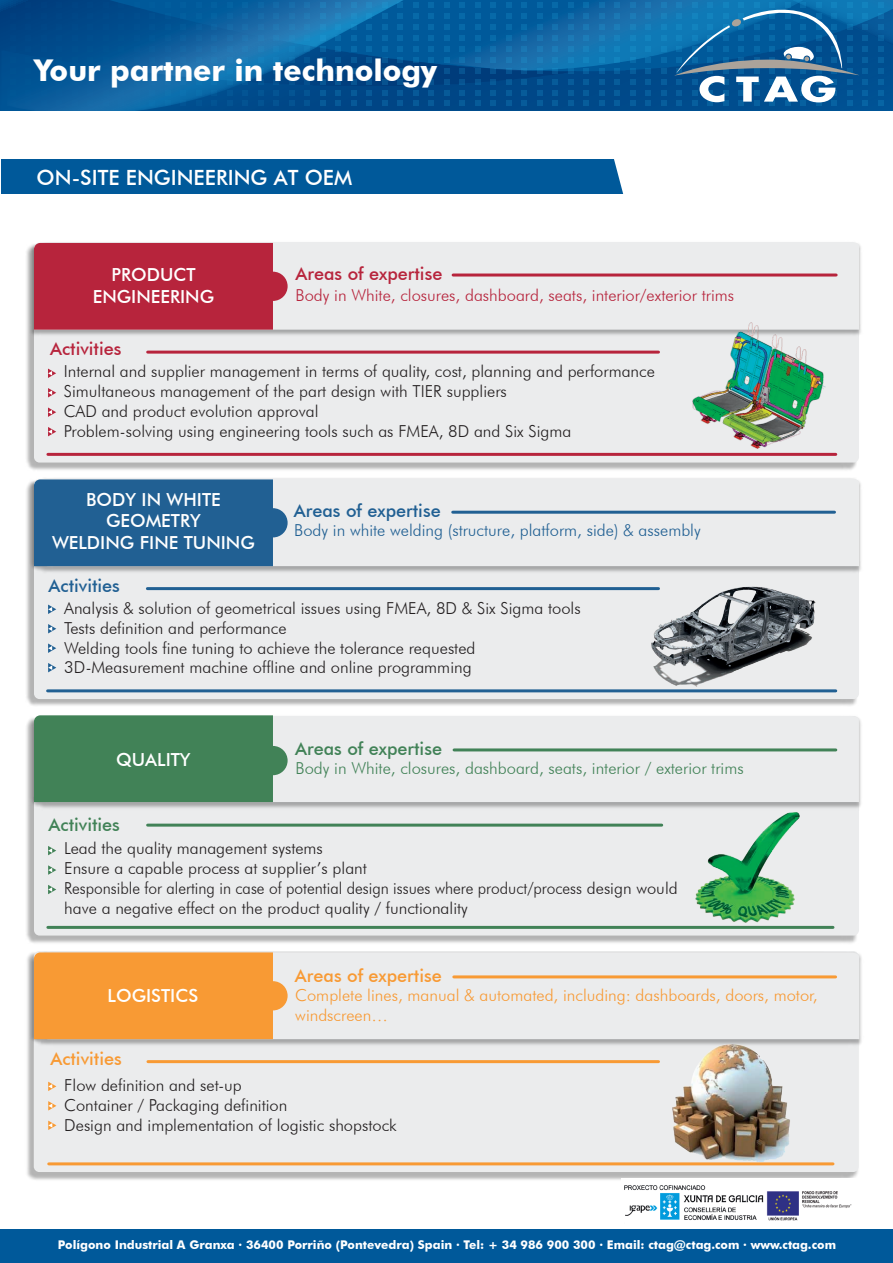
<style>
.page{position:relative;width:893px;height:1263px;background:#fff}
.page>*{position:absolute;margin:0;border:0;box-sizing:border-box;transform-origin:0 0}
.t1{font:700 30px "Futura BT";color:#fff}
.t2{font:500 21px "Futura BT";color:#fff}
.t3{font:500 18px/21.6px "Futura BT";color:#fff;text-align:center}
.t4{font:500 18px "Futura BT";color:#b7243c}
.t5{font:500 18px "Futura BT";color:#216093}
.t6{font:500 18px "Futura BT";color:#418257}
.t7{font:500 18px "Futura BT";color:#f89a34}
.t8{font:300 16.5px/19.8px "Futura BT";color:#231f20}
.t9{font:300 16.5px/19.8px "Futura BT";color:#f89a34}
.t10{font:300 16.5px "Futura BT";color:#b7243c}
.t11{font:300 16.5px "Futura BT";color:#418257}
.t12{font:300 16.5px "Futura BT";color:#216093}
.t13{font:700 12px "Futura BT";color:#fff}
</style>
<div class="page">
<div style="left:1px;top:160px;width:670px;height:34px;background:#00599a"></div>
<div style="left:0;top:1230px;width:893px;height:33px;background:#00599a"></div>
<svg style="left:587px;top:159px;width:84px;height:35px;fill:#fff"></svg>
<img style="left:26px;top:246px;width:832px;height:224px">
<div style="left:34px;top:243px;width:825px;height:219px;background:#ebeced;border-radius:6px"></div>
<img style="left:30px;top:244px;width:831px;height:93px">
<svg style="left:40px;top:242px;width:819px;height:88px"></svg>
<div style="left:34px;top:243px;width:239px;height:87px;background:#b7243c"></div>
<svg style="left:48px;top:369px;width:8px;height:9px"></svg>
<svg style="left:48px;top:388px;width:8px;height:9px"></svg>
<svg style="left:48px;top:407px;width:8px;height:10px"></svg>
<svg style="left:48px;top:427px;width:8px;height:9px"></svg>
<hr style="left:453px;top:273px;width:383px;height:3px;background:#b7243c">
<hr style="left:148px;top:351px;width:510px;height:3px;background:#b7243c">
<hr style="left:48px;top:453px;width:788px;height:3px;background:#b7243c">
<img style="left:691px;top:322px;width:136px;height:127px">
<div style="left:258px;top:272px;width:30px;height:29px;background:#b7243c;border-radius:50%"></div>
<img style="left:26px;top:483px;width:831px;height:223px">
<div style="left:34px;top:479px;width:825px;height:220px;background:#ebeced;border-radius:6px"></div>
<img style="left:30px;top:481px;width:831px;height:93px">
<svg style="left:43px;top:478px;width:816px;height:88px"></svg>
<svg style="left:48px;top:604px;width:8px;height:10px"></svg>
<svg style="left:48px;top:624px;width:8px;height:9px"></svg>
<svg style="left:48px;top:643px;width:8px;height:10px"></svg>
<svg style="left:48px;top:663px;width:8px;height:9px"></svg>
<div style="left:34px;top:479px;width:239px;height:87px;background:#216093"></div>
<div style="left:258px;top:508px;width:30px;height:29px;background:#216093;border-radius:50%"></div>
<hr style="left:147px;top:587px;width:511px;height:3px;background:#216093">
<hr style="left:48px;top:689px;width:788px;height:3px;background:#216093">
<hr style="left:453px;top:511px;width:381px;height:3px;background:#216093">
<img style="left:26px;top:723px;width:832px;height:220px">
<div style="left:34px;top:716px;width:825px;height:219px;background:#ebeced;border-radius:6px"></div>
<img style="left:28px;top:718px;width:833px;height:92px">
<svg style="left:273px;top:716px;width:586px;height:86px"></svg>
<svg style="left:48px;top:846px;width:8px;height:9px"></svg>
<svg style="left:48px;top:865px;width:8px;height:10px"></svg>
<svg style="left:48px;top:885px;width:8px;height:9px"></svg>
<div style="left:34px;top:715px;width:239px;height:87px;background:#418257"></div>
<div style="left:258px;top:746px;width:30px;height:29px;background:#418257;border-radius:50%"></div>
<hr style="left:148px;top:824px;width:514px;height:3px;background:#418257">
<hr style="left:48px;top:926px;width:785px;height:3px;background:#418257">
<hr style="left:454px;top:748px;width:382px;height:3px;background:#418257">
<img style="left:27px;top:954px;width:831px;height:226px">
<div style="left:34px;top:951px;width:825px;height:221px;background:#ebeced;border-radius:6px"></div>
<img style="left:30px;top:951px;width:832px;height:96px">
<svg style="left:273px;top:953px;width:586px;height:86px"></svg>
<svg style="left:48px;top:1082px;width:8px;height:9px"></svg>
<svg style="left:48px;top:1101px;width:8px;height:9px"></svg>
<svg style="left:48px;top:1120px;width:8px;height:10px"></svg>
<hr style="left:148px;top:1060px;width:510px;height:3px;background:#f89a34">
<div style="left:34px;top:952px;width:239px;height:87px;background:#f89a34"></div>
<div style="left:258px;top:981px;width:30px;height:29px;background:#f89a34;border-radius:50%"></div>
<hr style="left:49px;top:1162px;width:784px;height:3px;background:#f89a34">
<img style="left:669px;top:1042px;width:125px;height:119px">
<hr style="left:454px;top:975px;width:382px;height:3px;background:#f89a34">
<img style="left:691px;top:809px;width:111px;height:117px">
<img style="left:646px;top:586px;width:175px;height:104px">
<svg style="left:0;top:2px;width:892px;height:109px;background:#095998"></svg>
<svg style="left:317px;top:0;width:576px;height:102px;background:#1465a0"></svg>
<div style="left:621px;top:1179px;width:237px;height:46px;background:#fff"></div>
<img style="left:625px;top:1185px;width:227px;height:36px">
<h1 class="t1" style="left:34px;top:52px;width:404px">Your partner in technology</h1>
<p class="t2" style="left:37px;top:165px;width:317px">ON-SITE ENGINEERING AT OEM</p>
<p class="t3" style="left:93px;top:264px;width:123px">PRODUCT<br>ENGINEERING</p>
<p class="t4" style="left:50px;top:338px;width:73px">Activities</p>
<p class="t4" style="left:296px;top:263px;width:148px">Areas of expertise</p>
<p class="t10" style="left:296px;top:285px;width:440px">Body in White, closures, dashboard, seats, interior/exterior trims</p>
<p class="t8" style="left:64px;top:361px;width:593px">Internal and supplier management in terms of quality, cost, planning and performance Simultaneous management of the part design with TIER suppliers<br>CAD and product evolution approval<br>Problem-solving using engineering tools such as FMEA, 8D and Six Sigma</p>
<p class="t3" style="left:52px;top:488px;width:204px">BODY IN WHITE<br>GEOMETRY<br>WELDING FINE TUNING</p>
<p class="t5" style="left:49px;top:574px;width:73px">Activities</p>
<p class="t5" style="left:294px;top:500px;width:148px">Areas of expertise</p>
<p class="t12" style="left:294px;top:520px;width:408px">Body in white welding (structure, platform, side) &amp; assembly</p>
<p class="t8" style="left:64px;top:598px;width:518px">Analysis &amp; solution of geometrical issues using FMEA, 8D &amp; Six Sigma tools Tests definition and performance<br>Welding tools fine tuning to achieve the tolerance requested 3D-Measurement machine offline and online programming</p>
<p class="t3" style="left:116px;top:748px;width:76px">QUALITY</p>
<p class="t6" style="left:49px;top:814px;width:73px">Activities</p>
<p class="t6" style="left:295px;top:738px;width:148px">Areas of expertise</p>
<p class="t11" style="left:296px;top:758px;width:450px">Body in White, closures, dashboard, seats, interior / exterior trims</p>
<p class="t8" style="left:64px;top:838px;width:615px">Lead the quality management systems<br>Ensure a capable process at supplier’s plant<br>Responsible for alerting in case of potential design issues where product/process design would have a negative effect on the product quality / functionality</p>
<p class="t3" style="left:108px;top:984px;width:92px">LOGISTICS</p>
<p class="t7" style="left:50px;top:1047px;width:73px">Activities</p>
<p class="t7" style="left:295px;top:965px;width:148px">Areas of expertise</p>
<p class="t9" style="left:295px;top:985px;width:524px">Complete lines, manual &amp; automated, including: dashboards, doors, motor, windscreen…</p>
<p class="t8" style="left:64px;top:1075px;width:334px">Flow definition and set-up<br>Container / Packaging definition<br>Design and implementation of logistic shopstock</p>
<p class="t13" style="left:58px;top:1238px;width:780px">Polígono Industrial A Granxa · 36400 Porriño (Pontevedra) Spain · Tel: + 34 986 900 300 · Email: ctag@ctag.com · www.ctag.com</p>
</div>
